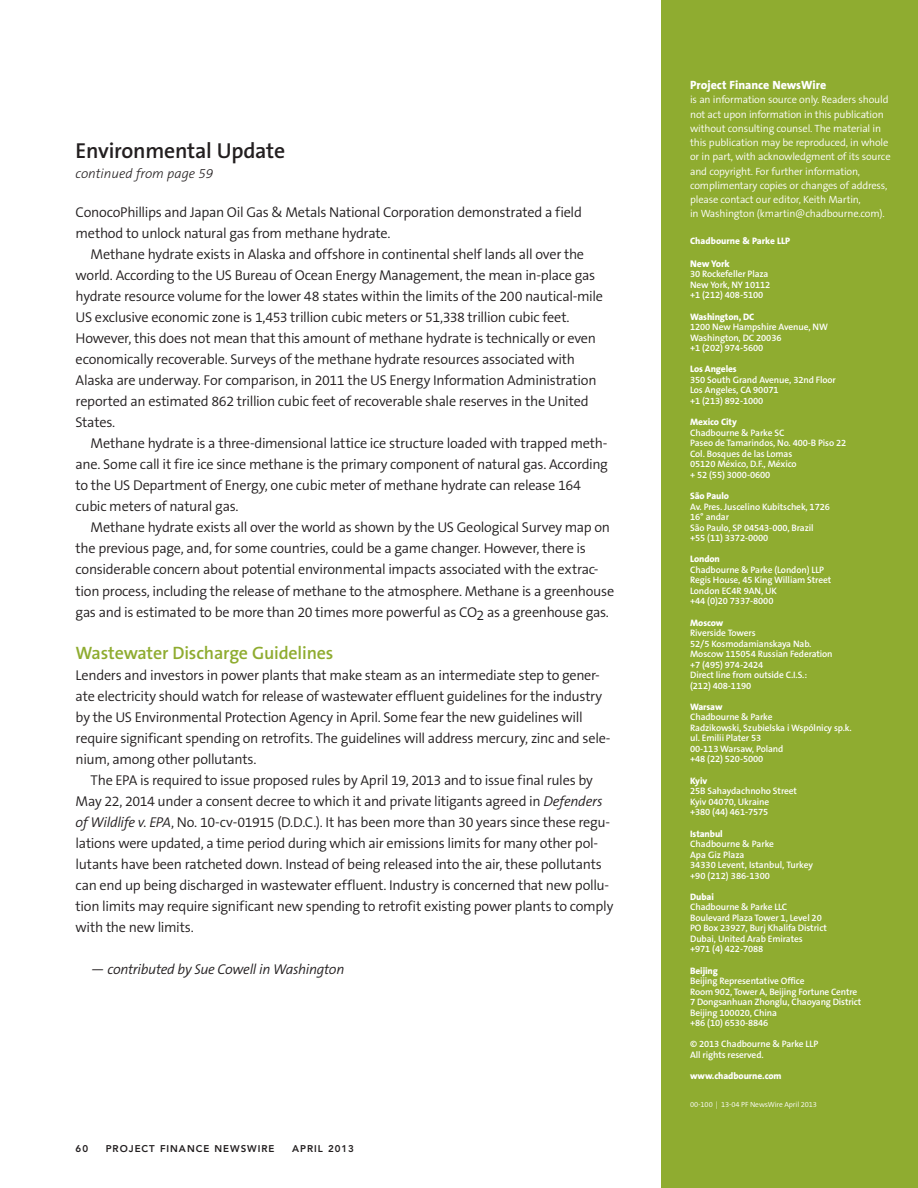
<style>
.page{position:relative;width:918px;height:1188px;background:#fff}
.page>*{position:absolute;margin:0;border:0;box-sizing:border-box;transform-origin:0 0}
.Continued_Article_Na{font:600 21.75px "The Sans B Plus W6";letter-spacing:-.01em;color:#231f20}
.SubHeadline{font:600 18px "The Sans B Plus W6";letter-spacing:-.01em;color:#8fac30}
.BODY_-_Main_Text{font:300 14.25px/21px "The Sans B Plus W4";letter-spacing:-.02em;color:#231f20}
.BODY_-_First_Para{font:300 14.25px/21px "The Sans B Plus W4";letter-spacing:-.02em;color:#231f20}
.BODY_-_Main_Text-2{font:italic 300 14.25px "The Sans B Plus W4";letter-spacing:-.025em;color:#231f20}
.Continued_from_page{font:italic 300 13.5px "The Sans B Plus W3";color:#231f20}
.t1{font:800 12px "The Sans";color:#fff}
.t2{font:300 10.5px/14.2px "The Sans B Plus W4";letter-spacing:-.015em;color:#fff}
.Footer_-_Left_Side{font:800 9.75px "Avenir";letter-spacing:.1em;color:#231f20}
.t3{font:800 9.75px "The Sans B Plus W8";letter-spacing:-.01em;color:#fff}
.t4{font:600 9.3px/10.5px "The Sans B Plus W6";letter-spacing:-.01em;color:#fff}
.t5{font:800 9.3px "The Sans B Plus W8";letter-spacing:-.01em;color:#fff}
.t6{font:300 7.5px "The Sans B Plus W4";letter-spacing:-.01em;color:#fff}
.s1{font-style:italic}
</style>
<div class="page">
<div style="left:662px;top:0;width:256px;height:1188px;background:#8fac30"></div>
<p class="Continued_Article_Na" style="left:76px;top:137px;width:211px">Environmental Update</p>
<p class="Continued_from_page" style="left:76px;top:166px;width:139px">continued from page 59</p>
<p class="BODY_-_Main_Text" style="left:76px;top:202px;width:508px">ConocoPhillips and Japan Oil Gas &amp; Metals National Corporation demonstrated a field method to unlock natural gas from methane hydrate.</p>
<p class="BODY_-_Main_Text" style="left:76px;top:244px;width:529px;text-indent:15px">Methane hydrate exists in Alaska and offshore in continental shelf lands all over the world. According to the US Bureau of Ocean Energy Management, the mean in-place gas hydrate resource volume for the lower 48 states within the limits of the 200 nautical-mile US exclusive economic zone is 1,453 trillion cubic meters or 51,338 trillion cubic feet.<br>However, this does not mean that this amount of methane hydrate is technically or even economically recoverable. Surveys of the methane hydrate resources associated with Alaska are underway. For comparison, in 2011 the US Energy Information Administration reported an estimated 862 trillion cubic feet of recoverable shale reserves in the United States.</p>
<p class="BODY_-_Main_Text" style="left:76px;top:433px;width:534px;text-indent:15px">Methane hydrate is a three-dimensional lattice ice structure loaded with trapped meth&shy;ane. Some call it fire ice since methane is the primary component of natural gas. According to the US Department of Energy, one cubic meter of methane hydrate can release 164 cubic meters of natural gas.</p>
<p class="BODY_-_Main_Text" style="left:76px;top:517px;width:540px;text-indent:15px">Methane hydrate exists all over the world as shown by the US Geological Survey map on the previous page, and, for some countries, could be a game changer. However, there is considerable concern about potential environmental impacts associated with the extrac&shy;tion process, including the release of methane to the atmosphere. Methane is a greenhouse gas and is estimated to be more than 20 times more powerful as CO2 as a greenhouse gas.</p>
<p class="SubHeadline" style="left:76px;top:641px;width:259px">Wastewater Discharge Guidelines</p>
<p class="BODY_-_First_Para" style="left:76px;top:664px;width:537px">Lenders and investors in power plants that make steam as an intermediate step to gener&shy;ate electricity should watch for release of wastewater effluent guidelines for the industry by the US Environmental Protection Agency in April. Some fear the new guidelines will require significant spending on retrofits. The guidelines will address mercury, zinc and sele&shy;nium, among other pollutants.</p>
<p class="BODY_-_Main_Text" style="left:76px;top:769px;width:539px;text-indent:15px">The EPA is required to issue proposed rules by April 19, 2013 and to issue final rules by May 22, 2014 under a consent decree to which it and private litigants agreed in <span class="s1">Defenders of Wildlife v. EPA</span>, No. 10-cv-01915 (D.D.C.). It has been more than 30 years since these regu&shy;lations were updated, a time period during which air emissions limits for many other pol&shy;lutants have been ratcheted down. Instead of being released into the air, these pollutants can end up being discharged in wastewater effluent. Industry is concerned that new pollu&shy;tion limits may require significant new spending to retrofit existing power plants to comply with the new limits.</p>
<p class="BODY_-_Main_Text-2" style="left:91px;top:960px;width:255px">— contributed by Sue Cowell in Washington</p>
<p class="Footer_-_Left_Side" style="left:76px;top:1143px;width:14px">60</p>
<p class="Footer_-_Left_Side" style="left:106px;top:1143px;width:170px">PROJECT FINANCE NEWSWIRE</p>
<p class="Footer_-_Left_Side" style="left:292px;top:1143px;width:63px">APRIL 2013</p>
<p class="t1" style="left:690px;top:75px;width:138px">Project Finance NewsWire</p>
<p class="t2" style="left:690px;top:93px;width:202px">is an information source only. Readers should not act upon information in this publication without consulting counsel. The material in this publication may be reproduced, in whole or in part, with acknowledgment of its source and copyright. For further information, complimentary copies or changes of address, please contact our editor, Keith Martin,<br>in Washington (kmartin@chadbourne.com).</p>
<p class="t5" style="left:690px;top:235px;width:102px">Chadbourne &amp; Parke LLP</p>
<p class="t3" style="left:690px;top:257px;width:41px">New York</p>
<p class="t4" style="left:690px;top:269px;width:82px">30 Rockefeller Plaza<br>New York, NY 10112 +1 (212) 408-5100</p>
<p class="t5" style="left:690px;top:311px;width:66px">Washington, DC</p>
<p class="t4" style="left:690px;top:322px;width:139px">1200 New Hampshire Avenue, NW<br>Washington, DC 20036<br>+1 (202) 974-5600</p>
<p class="t5" style="left:690px;top:363px;width:48px">Los Angeles</p>
<p class="t4" style="left:690px;top:375px;width:147px">350 South Grand Avenue, 32nd Floor<br>Los Angeles, CA 90071<br>+1 (213) 892-1000</p>
<p class="t5" style="left:690px;top:416px;width:48px">Mexico City</p>
<p class="t4" style="left:690px;top:427px;width:158px">Chadbourne &amp; Parke SC<br>Paseo de Tamarindos, No. 400-B Piso 22<br>Col. Bosques de las Lomas<br>05120 México, D.F., México<br>+ 52 (55) 3000-0600</p>
<p class="t5" style="left:690px;top:490px;width:41px">São Paulo</p>
<p class="t4" style="left:690px;top:501px;width:141px">Av. Pres. Juscelino Kubitschek, 1726<br>16° andar<br>São Paulo, SP 04543-000, Brazil +55 (11) 3372-0000</p>
<p class="t5" style="left:690px;top:553px;width:31px">London</p>
<p class="t4" style="left:690px;top:565px;width:143px">Chadbourne &amp; Parke (London) LLP<br>Regis House, 45 King William Street<br>London EC4R 9AN, UK<br>+44 (0)20 7337-8000</p>
<p class="t5" style="left:690px;top:617px;width:35px">Moscow</p>
<p class="t4" style="left:690px;top:628px;width:144px">Riverside Towers<br>52/5 Kosmodamianskaya Nab.<br>Moscow 115054 Russian Federation +7 (495) 974-2424<br>Direct line from outside C.I.S.:<br>(212) 408-1190</p>
<p class="t5" style="left:690px;top:701px;width:34px">Warsaw</p>
<p class="t4" style="left:690px;top:712px;width:163px">Chadbourne &amp; Parke<br>Radzikowski, Szubielska i Wspólnicy sp.k. ul. Emilii Plater 53<br>00-113 Warsaw, Poland<br>+48 (22) 520-5000</p>
<p class="t5" style="left:690px;top:775px;width:19px">Kyiv</p>
<p class="t4" style="left:690px;top:786px;width:108px">25B Sahaydachnoho Street<br>Kyiv 04070, Ukraine<br>+380 (44) 461-7575</p>
<p class="t5" style="left:690px;top:827px;width:34px">Istanbul</p>
<p class="t4" style="left:690px;top:839px;width:125px">Chadbourne &amp; Parke<br>Apa Giz Plaza<br>34330 Levent, Istanbul, Turkey +90 (212) 386-1300</p>
<p class="t5" style="left:690px;top:891px;width:25px">Dubai</p>
<p class="t4" style="left:690px;top:902px;width:138px">Chadbourne &amp; Parke LLC<br>Boulevard Plaza Tower 1, Level 20<br>PO Box 23927, Burj Khalifa District<br>Dubai, United Arab Emirates<br>+971 (4) 422-7088</p>
<p class="t5" style="left:690px;top:965px;width:29px">Beijing</p>
<p class="t4" style="left:690px;top:976px;width:173px">Beijing Representative Office<br>Room 902, Tower A, Beijing Fortune Centre<br>7 Dongsanhuan Zhonglu, Chaoyang District<br>Beijing 100020, China<br>+86 (10) 6530-8846</p>
<p class="t4" style="left:690px;top:1039px;width:130px">© 2013 Chadbourne &amp; Parke LLP<br>All rights reserved.</p>
<p class="t5" style="left:690px;top:1070px;width:93px">www.chadbourne.com</p>
<p class="t6" style="left:690px;top:1100px;width:128px">00-100 | 13-04 PF NewsWire April 2013</p>
</div>
